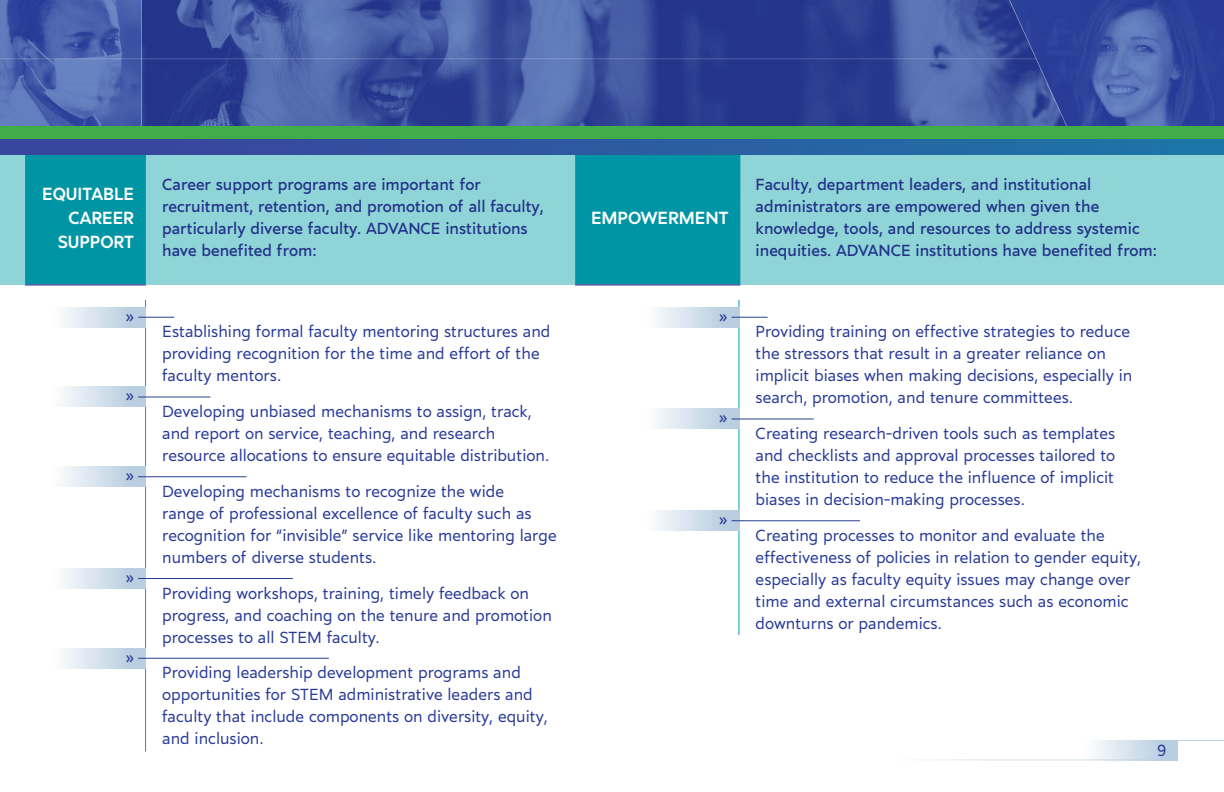
<style>
.page{position:relative;width:1224px;height:792px;background:#fff}
.page>*{position:absolute;margin:0;border:0;box-sizing:border-box;transform-origin:0 0}
.t1{font:500 17.6px/24px "Marcher";color:#fff;text-align:right}
.t2{font:16px/22px "Marcher";color:#283a97}
.t3{font:16px/22px "Marcher";color:#24338a}
</style>
<div class="page">
<hr style="left:739px;top:326px;width:1px;height:84px;background:#00a4b2">
<hr style="left:145px;top:326px;width:1px;height:62px;background:#00a4b2">
<hr style="left:739px;top:428px;width:1px;height:84px;background:#00a4b2">
<hr style="left:739px;top:529px;width:1px;height:106px;background:#00a4b2">
<hr style="left:145px;top:406px;width:1px;height:62px;background:#00a4b2">
<hr style="left:145px;top:485px;width:1px;height:85px;background:#00a4b2">
<hr style="left:145px;top:587px;width:1px;height:63px;background:#00a4b2">
<hr style="left:145px;top:667px;width:1px;height:84px;background:#00a4b2">
<div style="left:646px;top:307px;width:93px;height:20px;background:linear-gradient(to right,#fcfdfe,#b0c8dd)"></div>
<div style="left:52px;top:307px;width:94px;height:20px;background:linear-gradient(to right,#fdfdfe,#b1c8dd)"></div>
<div style="left:646px;top:409px;width:93px;height:20px;background:linear-gradient(to right,#fcfdfe,#b0c8dd)"></div>
<div style="left:52px;top:387px;width:94px;height:20px;background:linear-gradient(to right,#fdfdfe,#b1c8dd)"></div>
<div style="left:646px;top:511px;width:93px;height:20px;background:linear-gradient(to right,#fdfdfe,#afc6dc)"></div>
<div style="left:52px;top:467px;width:94px;height:20px;background:linear-gradient(to right,#fdfefe,#afc7dd)"></div>
<div style="left:52px;top:568px;width:94px;height:21px;background:linear-gradient(to right,#fdfdfe,#b1c8dd)"></div>
<div style="left:52px;top:648px;width:94px;height:20px;background:linear-gradient(to right,#fdfdfe,#b1c8dd)"></div>
<div style="left:0;top:155px;width:1224px;height:129px;background:#8fd4d6"></div>
<div style="left:25px;top:155px;width:121px;height:129px;background:#0095a4"></div>
<hr style="left:25px;top:284px;width:121px;height:2px;background:#4f56a5">
<div style="left:575px;top:155px;width:165px;height:129px;background:#0095a4"></div>
<hr style="left:575px;top:284px;width:165px;height:2px;background:#4f56a5">
<hr style="left:732px;top:419px;width:82px;height:1px;background:#25408f">
<hr style="left:732px;top:317px;width:36px;height:1px;background:#25408f">
<hr style="left:138px;top:317px;width:36px;height:1px;background:#25408f">
<hr style="left:732px;top:520px;width:128px;height:1px;background:#25408f">
<hr style="left:138px;top:397px;width:72px;height:1px;background:#25408f">
<hr style="left:138px;top:476px;width:109px;height:1px;background:#25408f">
<hr style="left:138px;top:578px;width:155px;height:1px;background:#25408f">
<hr style="left:138px;top:658px;width:191px;height:1px;background:#25408f">
<hr style="left:1178px;top:740px;width:46px;height:1px;background:#b9cee1">
<hr style="left:890px;top:760px;width:288px;height:1px;background:#d1e2ec">
<div style="left:1084px;top:740px;width:94px;height:20px;background:linear-gradient(to right,#fdfdfe,#b1c8dd)"></div>
<div style="left:0;top:127px;width:1224px;height:28px;background:#41ad49"></div>
<div style="left:0;top:139px;width:1224px;height:16px;background:linear-gradient(to right,#3d409c,#1c75a7)"></div>
<img style="left:0;top:0;width:1224px;height:127px">
<p class="t1" style="left:42px;top:180px;width:93px">EQUITABLE<br>CAREER<br>SUPPORT</p>
<p class="t3" style="left:162px;top:172px;width:383px">Career support programs are important for recruitment, retention, and promotion of all faculty, particularly diverse faculty. ADVANCE institutions have benefited from:</p>
<p class="t2" style="left:126px;top:304px;width:9px">»</p>
<p class="t2" style="left:126px;top:383px;width:9px">»</p>
<p class="t2" style="left:126px;top:463px;width:9px">»</p>
<p class="t2" style="left:126px;top:565px;width:9px">»</p>
<p class="t2" style="left:126px;top:645px;width:9px">»</p>
<p class="t2" style="left:162px;top:320px;width:390px">Establishing formal faculty mentoring structures and providing recognition for the time and effort of the faculty mentors.</p>
<p class="t2" style="left:162px;top:399px;width:389px">Developing unbiased mechanisms to assign, track, and report on service, teaching, and research resource allocations to ensure equitable distribution.</p>
<p class="t2" style="left:162px;top:479px;width:396px">Developing mechanisms to recognize the wide<br>range of professional excellence of faculty such as recognition for “invisible” service like mentoring large numbers of diverse students.</p>
<p class="t2" style="left:162px;top:581px;width:391px">Providing workshops, training, timely feedback on progress, and coaching on the tenure and promotion processes to all STEM faculty.</p>
<p class="t2" style="left:162px;top:661px;width:387px">Providing leadership development programs and opportunities for STEM administrative leaders and faculty that include components on diversity, equity, and inclusion.</p>
<p class="t1" style="left:591px;top:204px;width:139px">EMPOWERMENT</p>
<p class="t2" style="left:719px;top:304px;width:9px">»</p>
<p class="t2" style="left:719px;top:405px;width:9px">»</p>
<p class="t2" style="left:719px;top:507px;width:9px">»</p>
<p class="t3" style="left:756px;top:172px;width:403px">Faculty, department leaders, and institutional administrators are empowered when given the knowledge, tools, and resources to address systemic inequities. ADVANCE institutions have benefited from:</p>
<p class="t2" style="left:756px;top:320px;width:378px">Providing training on effective strategies to reduce the stressors that result in a greater reliance on implicit biases when making decisions, especially in search, promotion, and tenure committees.</p>
<p class="t2" style="left:756px;top:421px;width:361px;text-align:justify">Creating research-driven tools such as templates and checklists and approval processes tailored to the institution to reduce the influence of implicit biases in decision-making processes.</p>
<p class="t2" style="left:756px;top:523px;width:387px">Creating processes to monitor and evaluate the effectiveness of policies in relation to gender equity, especially as faculty equity issues may change over time and external circumstances such as economic downturns or pandemics.</p>
<p class="t2" style="left:1158px;top:738px;width:10px">9</p>
</div>
